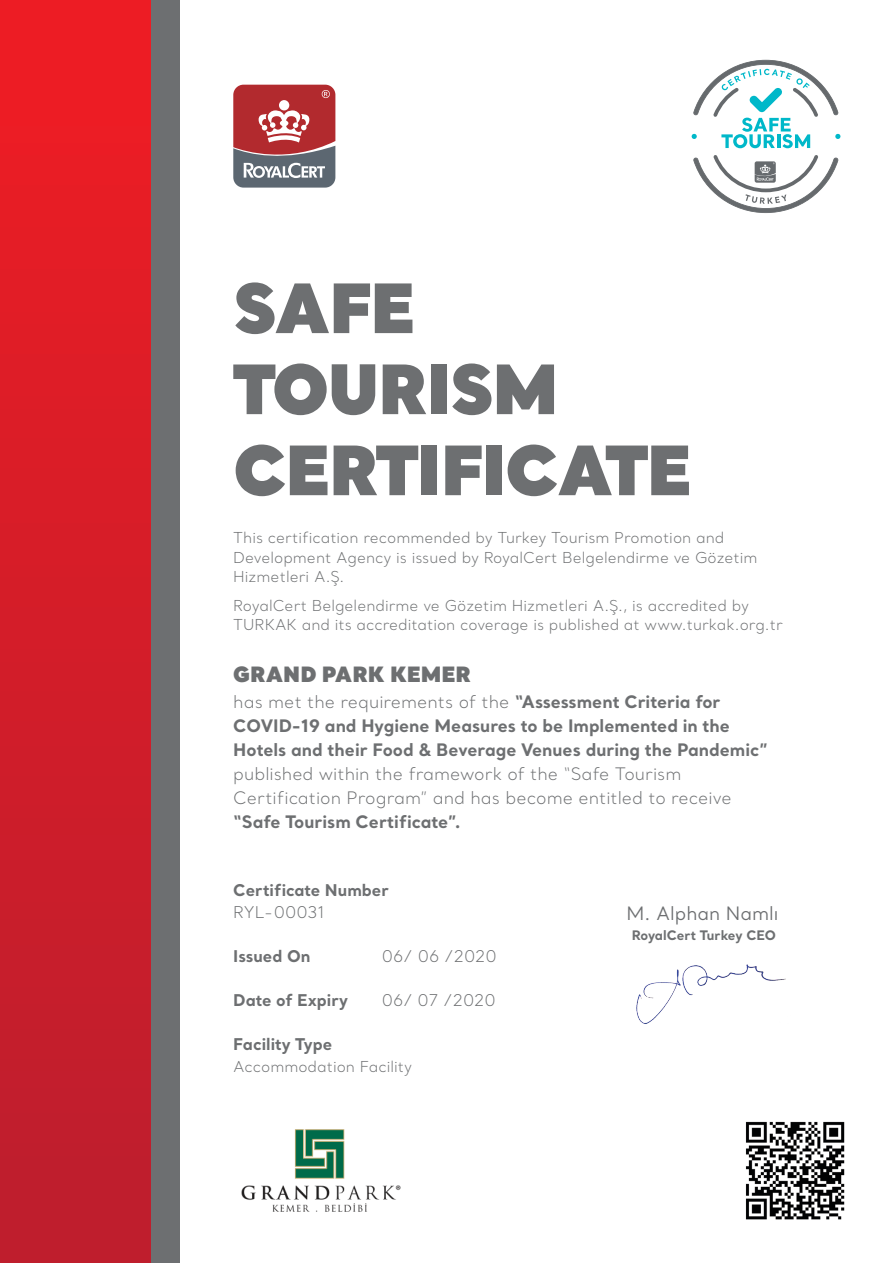
<style>
.page{position:relative;width:893px;height:1263px;background:#fff}
.page>*{position:absolute;margin:0;border:0;box-sizing:border-box;transform-origin:0 0}
.t1{font:900 67.5px/81px "Santral";letter-spacing:-.02em;color:#6d6f71}
.t2{font:900 21px "Santral";color:#6d6f71}
.t3{font:18.3px "Santral";color:#6d6f71}
.t4{font:700 17.1px/24px "Santral";color:#6d6f71}
.t5{font:300 17.1px/24px "Santral";color:#6d6f71}
.t6{font:700 16.05px "Santral";color:#6d6f71}
.t7{font:300 16.05px "Santral";color:#6d6f71}
.t8{font:300 15px/19.5px "Santral";color:#6d6f71}
.t9{font:700 13.05px "Santral";color:#6d6f71}
.s1{font-weight:300}
</style>
<div class="page">
<div style="left:0;top:0;width:178px;height:1263px;background:linear-gradient(to bottom,#ee1c24,#bb1e2e)"></div>
<div style="left:152px;top:0;width:28px;height:1263px;background:#6d6f71"></div>
<img style="left:636px;top:964px;width:150px;height:60px">
<svg style="left:233px;top:85px;width:102px;height:103px;background:#a65e63"></svg>
<svg style="left:692px;top:60px;width:148px;height:88px"></svg>
<svg style="left:693px;top:155px;width:145px;height:58px"></svg>
<img style="left:241px;top:1129px;width:160px;height:83px">
<img style="left:745px;top:1121px;width:100px;height:99px">
<h1 class="t1" style="left:233px;top:265px;width:460px">SAFE<br>TOURISM<br>CERTIFICATE</h1>
<p class="t8" style="left:233px;top:528px;width:526px">This certification recommended by Turkey Tourism Promotion and<br>Development Agency is issued by RoyalCert Belgelendirme ve Gözetim<br>Hizmetleri A.Ş.</p>
<p class="t8" style="left:233px;top:595px;width:551px">RoyalCert Belgelendirme ve Gözetim Hizmetleri A.Ş., is accredited by<br>TURKAK and its accreditation coverage is published at www.turkak.org.tr</p>
<h2 class="t2" style="left:233px;top:658px;width:239px">GRAND PARK KEMER</h2>
<p class="t4" style="left:233px;top:689px;width:536px"><span class="s1">has met the requirements of the</span> “Assessment Criteria for<br>COVID-19 and Hygiene Measures to be Implemented in the<br>Hotels and their Food &amp; Beverage Venues during the Pandemic”</p>
<p class="t5" style="left:233px;top:761px;width:500px">published within the framework of the “Safe Tourism<br>Certification Program” and has become entitled to receive</p>
<p class="t4" style="left:233px;top:809px;width:229px">“Safe Tourism Certificate”.</p>
<p class="t6" style="left:233px;top:879px;width:157px">Certificate Number</p>
<p class="t7" style="left:233px;top:902px;width:93px">RYL-00031</p>
<p class="t6" style="left:233px;top:945px;width:79px">Issued On</p>
<p class="t7" style="left:382px;top:946px;width:117px">06/ 06 /2020</p>
<p class="t6" style="left:233px;top:989px;width:116px">Date of Expiry</p>
<p class="t7" style="left:382px;top:990px;width:115px">06/ 07 /2020</p>
<p class="t6" style="left:233px;top:1033px;width:100px">Facility Type</p>
<p class="t8" style="left:233px;top:1057px;width:180px">Accommodation Facility</p>
<p class="t3" style="left:626px;top:901px;width:154px">M. Alphan Namlı</p>
<p class="t9" style="left:632px;top:926px;width:146px">RoyalCert Turkey CEO</p>
</div>
